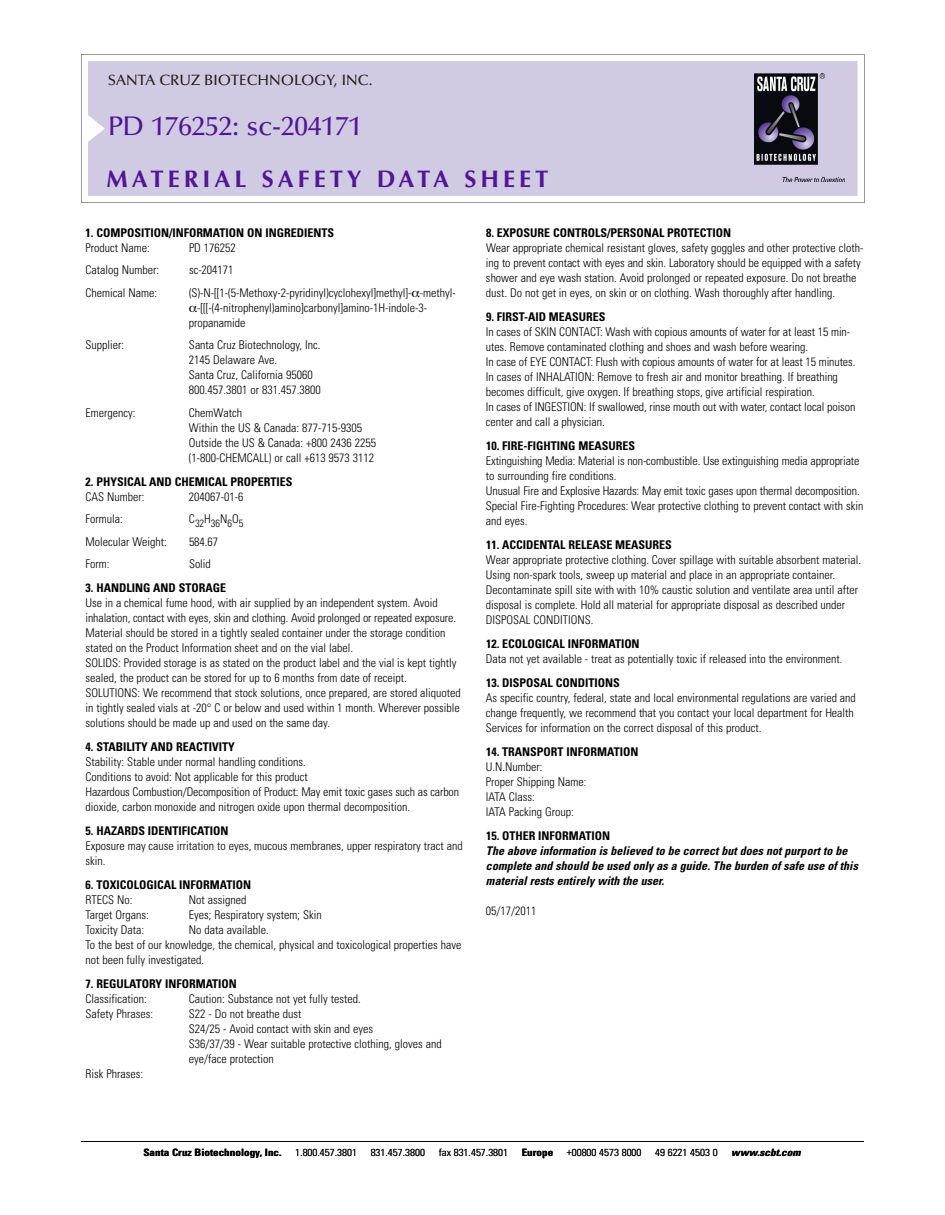
<style>
.page{position:relative;width:945px;height:1215px;background:#fff}
.page>*{position:absolute;margin:0;border:0;box-sizing:border-box;transform-origin:0 0}
.t1{font:500 27px "Optima";color:#511695}
.t2{font:700 24px "Optima";letter-spacing:.165em;color:#511695}
.t3{font:500 15px "Optima";color:#231f20}
.t4{font:300 condensed 12px/15px "Univers";color:#000}
.t5{font:700 condensed 12px "Univers";color:#000}
.t6{font:italic 700 condensed 12px/15px "Univers";letter-spacing:.005em;color:#000}
.t7{font:300 condensed 10.5px "Univers";color:#000}
.t8{font:300 condensed 10.2px "Univers";color:#000;scale:1.1 1}
.t9{font:700 condensed 10.2px "Univers";color:#000;scale:1.1 1}
.t10{font:italic 700 condensed 10.2px "Univers";letter-spacing:.005em;color:#000;scale:1.1 1}
</style>
<div class="page">
<svg style="left:81px;top:54px;width:783px;height:149px"></svg>
<div style="left:88px;top:61px;width:769px;height:135px;background:#d1cae3"></div>
<img style="left:755px;top:74px;width:90px;height:108px">
<hr style="left:81px;top:1141px;width:783px;height:1px;background:#000">
<p class="t3" style="left:108px;top:74px;width:266px">SANTA CRUZ BIOTECHNOLOGY, INC.</p>
<h1 class="t1" style="left:108px;top:115px;width:256px">PD 176252: sc-204171</h1>
<h2 class="t2" style="left:106px;top:169px;width:443px">MATERIAL SAFETY DATA SHEET</h2>
<p class="t5" style="left:86px;top:228px;width:250px">1. COMPOSITION/INFORMATION ON INGREDIENTS</p>
<p class="t4" style="left:86px;top:241px;width:66px">Product Name:</p>
<p class="t4" style="left:189px;top:241px;width:48px">PD 176252</p>
<p class="t4" style="left:86px;top:263px;width:75px">Catalog Number:</p>
<p class="t4" style="left:189px;top:263px;width:46px">sc-204171</p>
<p class="t4" style="left:86px;top:286px;width:73px">Chemical Name:</p>
<p class="t4" style="left:189px;top:286px;width:268px">(S)-N-[[1-(5-Methoxy-2-pyridinyl)cyclohexyl]methyl]- -methyl-</p>
<p class="t4" style="left:197px;top:301px;width:231px">-[[[-(4-nitrophenyl)amino]carbonyl]amino-1H-indole-3-</p>
<p class="t4" style="left:189px;top:316px;width:58px">propanamide</p>
<p class="t4" style="left:85px;top:338px;width:40px">Supplier:</p>
<p class="t4" style="left:189px;top:338px;width:133px">Santa Cruz Biotechnology, Inc.<br>2145 Delaware Ave.<br>Santa Cruz, California 95060<br>800.457.3801 or 831.457.3800</p>
<p class="t4" style="left:85px;top:406px;width:51px">Emergency:</p>
<p class="t4" style="left:189px;top:406px;width:189px">ChemWatch<br>Within the US &amp; Canada: 877-715-9305<br>Outside the US &amp; Canada: +800 2436 2255 (1-800-CHEMCALL) or call +613 9573 3112</p>
<p class="t5" style="left:86px;top:477px;width:208px">2. PHYSICAL AND CHEMICAL PROPERTIES</p>
<p class="t4" style="left:86px;top:490px;width:60px">CAS Number:</p>
<p class="t4" style="left:189px;top:490px;width:56px">204067-01-6</p>
<p class="t4" style="left:86px;top:512px;width:39px">Formula:</p>
<p class="t7" style="left:189px;top:519px;width:56px"><sup>C</sup>32<sup>H</sup>36<sup>N</sup>6<sup>O</sup>5</p>
<p class="t4" style="left:86px;top:535px;width:83px">Molecular Weight:</p>
<p class="t4" style="left:189px;top:535px;width:31px">584.67</p>
<p class="t4" style="left:85px;top:557px;width:25px">Form:</p>
<p class="t4" style="left:189px;top:557px;width:23px">Solid</p>
<p class="t5" style="left:86px;top:584px;width:142px">3. HANDLING AND STORAGE</p>
<p class="t4" style="left:85px;top:596px;width:377px">Use in a chemical fume hood, with air supplied by an independent system. Avoid inhalation, contact with eyes, skin and clothing. Avoid prolonged or repeated exposure.<br>Material should be stored in a tightly sealed container under the storage condition stated on the Product Information sheet and on the vial label.<br>SOLIDS: Provided storage is as stated on the product label and the vial is kept tightly sealed, the product can be stored for up to 6 months from date of receipt.<br>SOLUTIONS: We recommend that stock solutions, once prepared, are stored aliquoted in tightly sealed vials at -20° C or below and used within 1 month. Wherever possible solutions should be made up and used on the same day.</p>
<p class="t5" style="left:86px;top:743px;width:151px">4. STABILITY AND REACTIVITY</p>
<p class="t4" style="left:85px;top:755px;width:375px">Stability: Stable under normal handling conditions.<br>Conditions to avoid: Not applicable for this product<br>Hazardous Combustion/Decomposition of Product: May emit toxic gases such as carbon dioxide, carbon monoxide and nitrogen oxide upon thermal decomposition.</p>
<p class="t5" style="left:86px;top:827px;width:144px">5. HAZARDS IDENTIFICATION</p>
<p class="t4" style="left:85px;top:839px;width:379px">Exposure may cause irritation to eyes, mucous membranes, upper respiratory tract and skin.</p>
<p class="t5" style="left:86px;top:881px;width:167px">6. TOXICOLOGICAL INFORMATION</p>
<p class="t4" style="left:85px;top:893px;width:48px">RTECS No:</p>
<p class="t4" style="left:189px;top:893px;width:59px">Not assigned</p>
<p class="t4" style="left:85px;top:908px;width:65px">Target Organs:</p>
<p class="t4" style="left:189px;top:908px;width:134px">Eyes; Respiratory system; Skin</p>
<p class="t4" style="left:85px;top:923px;width:60px">Toxicity Data:</p>
<p class="t4" style="left:85px;top:923px;width:377px;text-indent:104px">No data available.<br>To the best of our knowledge, the chemical, physical and toxicological properties have not been fully investigated.</p>
<p class="t5" style="left:86px;top:980px;width:153px">7. REGULATORY INFORMATION</p>
<p class="t4" style="left:85px;top:992px;width:63px">Classification:</p>
<p class="t4" style="left:189px;top:992px;width:173px">Caution: Substance not yet fully tested.</p>
<p class="t4" style="left:85px;top:1007px;width:69px">Safety Phrases:</p>
<p class="t4" style="left:189px;top:1007px;width:254px">S22 - Do not breathe dust<br>S24/25 - Avoid contact with skin and eyes<br>S36/37/39 - Wear suitable protective clothing, gloves and eye/face protection</p>
<p class="t4" style="left:85px;top:1067px;width:59px">Risk Phrases:</p>
<p class="t5" style="left:486px;top:228px;width:247px">8. EXPOSURE CONTROLS/PERSONAL PROTECTION</p>
<p class="t4" style="left:486px;top:241px;width:379px">Wear appropriate chemical resistant gloves, safety goggles and other protective cloth&shy;ing to prevent contact with eyes and skin. Laboratory should be equipped with a safety shower and eye wash station. Avoid prolonged or repeated exposure. Do not breathe dust. Do not get in eyes, on skin or on clothing. Wash thoroughly after handling.</p>
<p class="t5" style="left:486px;top:312px;width:121px">9. FIRST-AID MEASURES</p>
<p class="t4" style="left:486px;top:325px;width:371px">In cases of SKIN CONTACT: Wash with copious amounts of water for at least 15 min&shy;utes. Remove contaminated clothing and shoes and wash before wearing.<br>In case of EYE CONTACT: Flush with copious amounts of water for at least 15 minutes.<br>In cases of INHALATION: Remove to fresh air and monitor breathing. If breathing becomes difficult, give oxygen. If breathing stops, give artificial respiration.<br>In cases of INGESTION: If swallowed, rinse mouth out with water, contact local poison center and call a physician.</p>
<p class="t5" style="left:486px;top:441px;width:151px">10. FIRE-FIGHTING MEASURES</p>
<p class="t4" style="left:486px;top:454px;width:379px">Extinguishing Media: Material is non-combustible. Use extinguishing media appropriate to surrounding fire conditions.<br>Unusual Fire and Explosive Hazards: May emit toxic gases upon thermal decomposition.<br>Special Fire-Fighting Procedures: Wear protective clothing to prevent contact with skin and eyes.</p>
<p class="t5" style="left:486px;top:540px;width:187px">11. ACCIDENTAL RELEASE MEASURES</p>
<p class="t4" style="left:486px;top:553px;width:377px">Wear appropriate protective clothing. Cover spillage with suitable absorbent material.<br>Using non-spark tools, sweep up material and place in an appropriate container.<br>Decontaminate spill site with with 10% caustic solution and ventilate area until after disposal is complete. Hold all material for appropriate disposal as described under DISPOSAL CONDITIONS.</p>
<p class="t5" style="left:486px;top:639px;width:155px">12. ECOLOGICAL INFORMATION</p>
<p class="t4" style="left:486px;top:652px;width:358px">Data not yet available - treat as potentially toxic if released into the environment.</p>
<p class="t5" style="left:486px;top:678px;width:135px">13. DISPOSAL CONDITIONS</p>
<p class="t4" style="left:486px;top:691px;width:371px">As specific country, federal, state and local environmental regulations are varied and change frequently, we recommend that you contact your local department for Health<br>Services for information on the correct disposal of this product.</p>
<p class="t5" style="left:486px;top:747px;width:154px">14. TRANSPORT INFORMATION</p>
<p class="t4" style="left:486px;top:760px;width:102px">U.N.Number:<br>Proper Shipping Name:<br>IATA Class:<br>IATA Packing Group:</p>
<p class="t5" style="left:486px;top:831px;width:126px">15. OTHER INFORMATION</p>
<p class="t6" style="left:486px;top:844px;width:374px">The above information is believed to be correct but does not purport to be complete and should be used only as a guide. The burden of safe use of this material rests entirely with the user.</p>
<p class="t4" style="left:486px;top:904px;width:52px">05/17/2011</p>
<p class="t9" style="left:143px;top:1148px;width:127px">Santa Cruz Biotechnology, Inc.</p>
<p class="t8" style="left:295px;top:1148px;width:58px">1.800.457.3801</p>
<p class="t8" style="left:371px;top:1148px;width:51px">831.457.3800</p>
<p class="t8" style="left:439px;top:1148px;width:65px">fax 831.457.3801</p>
<p class="t9" style="left:522px;top:1148px;width:30px">Europe</p>
<p class="t8" style="left:567px;top:1148px;width:69px">+00800 4573 8000</p>
<p class="t8" style="left:655px;top:1148px;width:58px">49 6221 4503 0</p>
<p class="t10" style="left:731px;top:1148px;width:64px">www.scbt.com</p>
</div>
